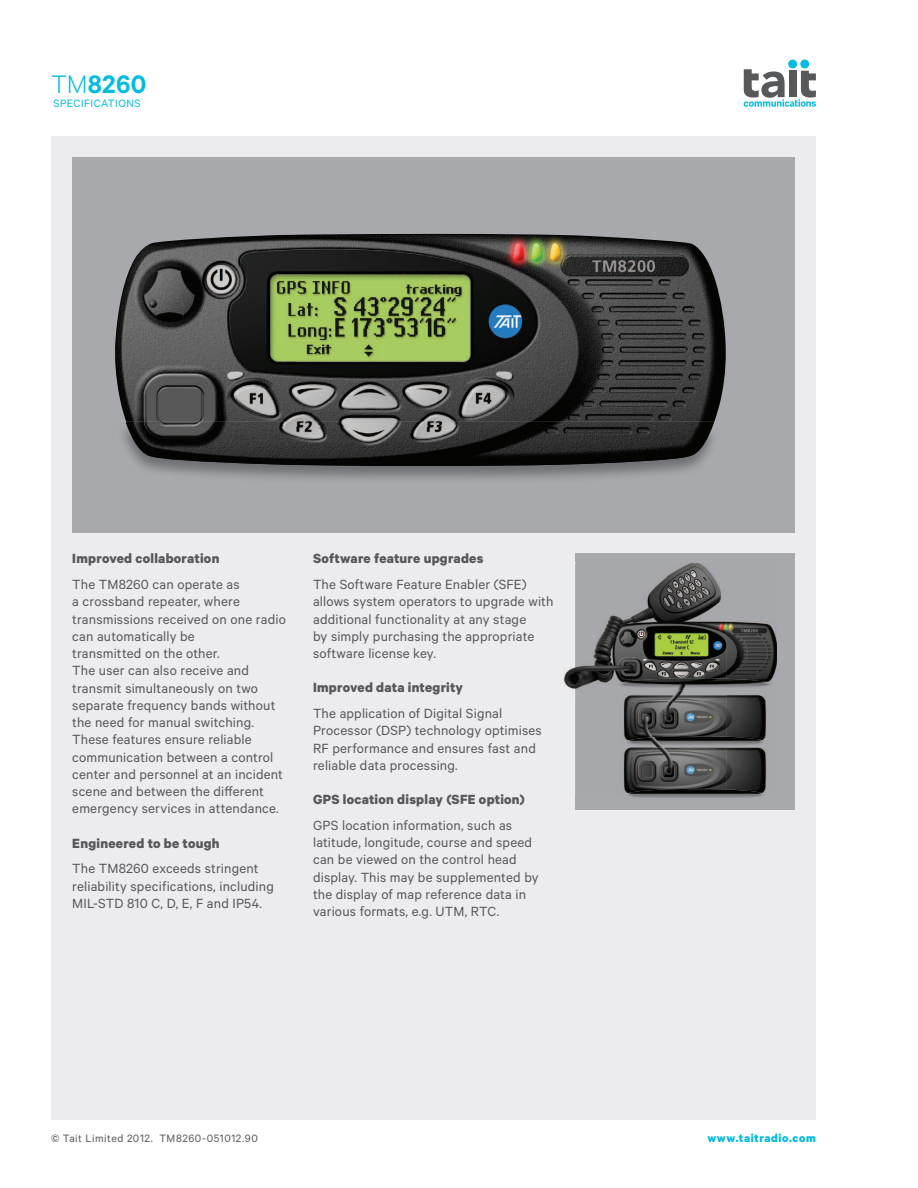
<style>
.page{position:relative;width:918px;height:1188px;background:#fff}
.page>*{position:absolute;margin:0;border:0;box-sizing:border-box;transform-origin:0 0}
.t1{font:600 28.5px "Calibre";color:#02bbdf}
.t2{font:15px/17.2px "Calibre";letter-spacing:.01em;color:#57585a}
.t3{font:700 15px "Calibre";letter-spacing:.015em;color:#57585a}
.t4{font:700 12.75px "Calibre";letter-spacing:.045em;color:#02bbdf}
.t5{font:12px "Calibre";letter-spacing:.045em;color:#57585a}
.t6{font:12px "Calibre";letter-spacing:.045em;color:#02bbdf}
.s1{font-weight:300}
</style>
<div class="page">
<div style="left:800px;top:60px;width:9px;height:8px;background:#02bbdf;border-radius:50%"></div>
<div style="left:788px;top:60px;width:9px;height:8px;background:#02bbdf;border-radius:50%"></div>
<svg style="left:744px;top:69px;width:72px;height:38px"></svg>
<div style="left:51px;top:136px;width:765px;height:984px;background:#ececee"></div>
<div style="left:575px;top:554px;width:220px;height:256px;background:#a8a9ad"></div>
<div style="left:72px;top:157px;width:723px;height:375px;background:#a8a9ad"></div>
<img style="left:565px;top:563px;width:212px;height:231px">
<img style="left:617px;top:678px;width:157px;height:12px">
<img style="left:624px;top:736px;width:142px;height:12px">
<img style="left:626px;top:789px;width:139px;height:5px">
<img style="left:115px;top:234px;width:611px;height:188px">
<img style="left:126px;top:422px;width:588px;height:30px">
<img style="left:126px;top:423px;width:586px;height:44px">
<h1 class="t1" style="left:51px;top:67px;width:97px"><span class="s1">TM</span>8260</h1>
<p class="t6" style="left:53px;top:96px;width:89px">SPECIFICATIONS</p>
<p class="t3" style="left:72px;top:550px;width:149px">improved collaboration</p>
<p class="t2" style="left:72px;top:575px;width:215px">The TM8260 can operate as<br>a crossband repeater, where transmissions received on one radio can automatically be<br>transmitted on the other.<br>The user can also receive and transmit simultaneously on two separate frequency bands without the need for manual switching.<br>These features ensure reliable communication between a control center and personnel at an incident scene and between the different emergency services in attendance.</p>
<p class="t3" style="left:72px;top:834px;width:149px">engineered to be tough</p>
<p class="t2" style="left:72px;top:860px;width:203px">The TM8260 exceeds stringent reliability specifications, including<br>MIL-STD 810 C, D, E, F and IP54.</p>
<p class="t3" style="left:313px;top:550px;width:172px">software feature upgrades</p>
<p class="t2" style="left:313px;top:575px;width:242px">The Software Feature Enabler (SFE) allows system operators to upgrade with additional functionality at any stage<br>by simply purchasing the appropriate software license key.</p>
<p class="t3" style="left:313px;top:679px;width:152px">improved data integrity</p>
<p class="t2" style="left:313px;top:704px;width:230px">The application of Digital Signal Processor (DSP) technology optimises RF performance and ensures fast and reliable data processing.</p>
<p class="t3" style="left:313px;top:790px;width:213px">GPs location display (sFe option)</p>
<p class="t2" style="left:313px;top:816px;width:227px">GPS location information, such as latitude, longitude, course and speed can be viewed on the control head display. This may be supplemented by the display of map reference data in various formats, e.g. UTM, RTC.</p>
<p class="t5" style="left:51px;top:1132px;width:208px">© Tait Limited 2012. TM8260-051012.90</p>
<p class="t4" style="left:707px;top:1130px;width:110px">www.taitradio.com</p>
</div>
